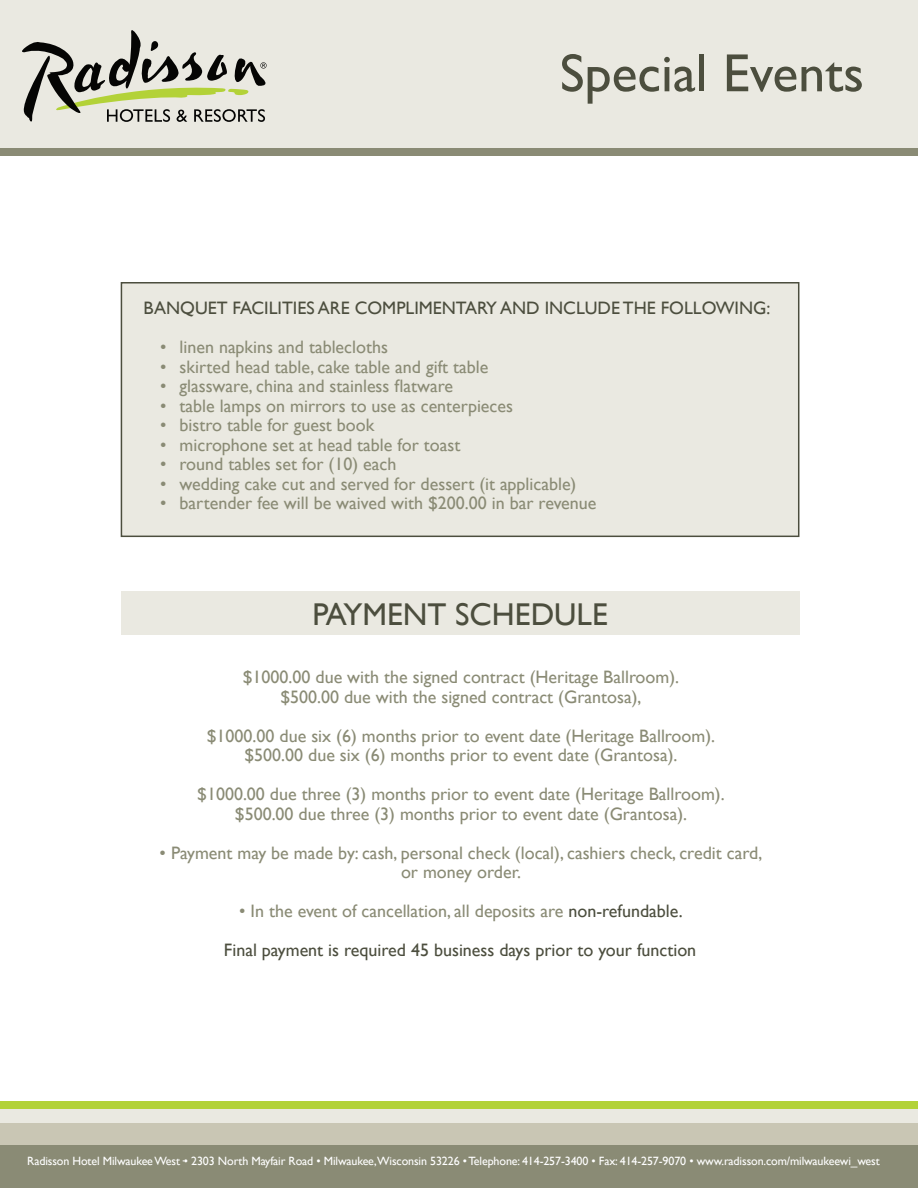
<style>
.page{position:relative;width:918px;height:1188px;background:#fff}
.page>*{position:absolute;margin:0;border:0;box-sizing:border-box;transform-origin:0 0}
.t1{font:54px "Gill Sans";color:#4c4e3e}
.t2{font:31.5px "Gill Sans";color:#4c4e3e}
.t3{font:18px/19.5px "Gill Sans";color:#8a8b75;text-align:center}
.t4{font:18px/39px "Gill Sans";color:#4c4e3e;text-align:center}
.t5{font:12px "Gill Sans";letter-spacing:-.01em;color:#fff}
.s1{color:#8a8b75}
</style>
<div class="page">
<div style="left:0;top:1101px;width:918px;height:8px;background:#b2d239"></div>
<div style="left:0;top:148px;width:918px;height:8px;background:#8a8b75"></div>
<div style="left:0;top:1123px;width:918px;height:22px;background:#c9c6b4"></div>
<div style="left:0;top:0;width:918px;height:148px;background:#eae9e1"></div>
<div style="left:0;top:1109px;width:918px;height:14px;background:#eae9e1"></div>
<div style="left:0;top:1145px;width:918px;height:43px;background:#8a8b75"></div>
<svg style="left:22px;top:30px;width:245px;height:92px"></svg>
<div style="left:121px;top:282px;width:678px;height:255px;background:#eae9e1;border:2px solid #4c4e3e"></div>
<div style="left:121px;top:591px;width:678px;height:43px;background:#eae9e1"></div>
<h1 class="t1" style="left:560px;top:42px;width:306px">Special Events</h1>
<p class="t4" style="left:144px;top:288px;width:628px">BANQUET FACILITIES ARE COMPLIMENTARY AND INCLUDE THE FOLLOWING:</p>
<p class="t3" style="left:160px;top:337px;width:229px">• linen napkins and tablecloths</p>
<p class="t3" style="left:160px;top:357px;width:330px">• skirted head table, cake table and gift table</p>
<p class="t3" style="left:160px;top:376px;width:295px">• glassware, china and stainless flatware</p>
<p class="t3" style="left:160px;top:396px;width:354px">• table lamps on mirrors to use as centerpieces</p>
<p class="t3" style="left:160px;top:415px;width:216px">• bistro table for guest book</p>
<p class="t3" style="left:160px;top:435px;width:302px">• microphone set at head table for toast</p>
<p class="t3" style="left:160px;top:454px;width:238px">• round tables set for (10) each</p>
<p class="t3" style="left:160px;top:474px;width:418px">• wedding cake cut and served for dessert (it applicable)</p>
<p class="t3" style="left:160px;top:493px;width:438px">• bartender fee will be waived with $200.00 in bar revenue</p>
<h2 class="t2" style="left:312px;top:596px;width:297px">PAYMENT SCHEDULE</h2>
<p class="t3" style="left:243px;top:667px;width:438px">$1000.00 due with the signed contract (Heritage Ballroom). $500.00 due with the signed contract (Grantosa),</p>
<p class="t3" style="left:207px;top:726px;width:510px">$1000.00 due six (6) months prior to event date (Heritage Ballroom). $500.00 due six (6) months prior to event date (Grantosa).</p>
<p class="t3" style="left:197px;top:784px;width:529px">$1000.00 due three (3) months prior to event date (Heritage Ballroom). $500.00 due three (3) months prior to event date (Grantosa).</p>
<p class="t3" style="left:160px;top:843px;width:604px">• Payment may be made by: cash, personal check (local), cashiers check, credit card, or money order.</p>
<p class="t4" style="left:224px;top:892px;width:474px"><span class="s1">• In the event of cancellation, all deposits are</span> non-refundable.<br>Final payment is required 45 business days prior to your function</p>
<p class="t5" style="left:27px;top:1154px;width:854px">Radisson Hotel Milwaukee West·• 2303 North Mayfair Road • Milwaukee,Wisconsin 53226 • Telephone: 414-257-3400 • Fax: 414-257-9070 • www.radisson.com/milwaukeewi_west</p>
</div>
